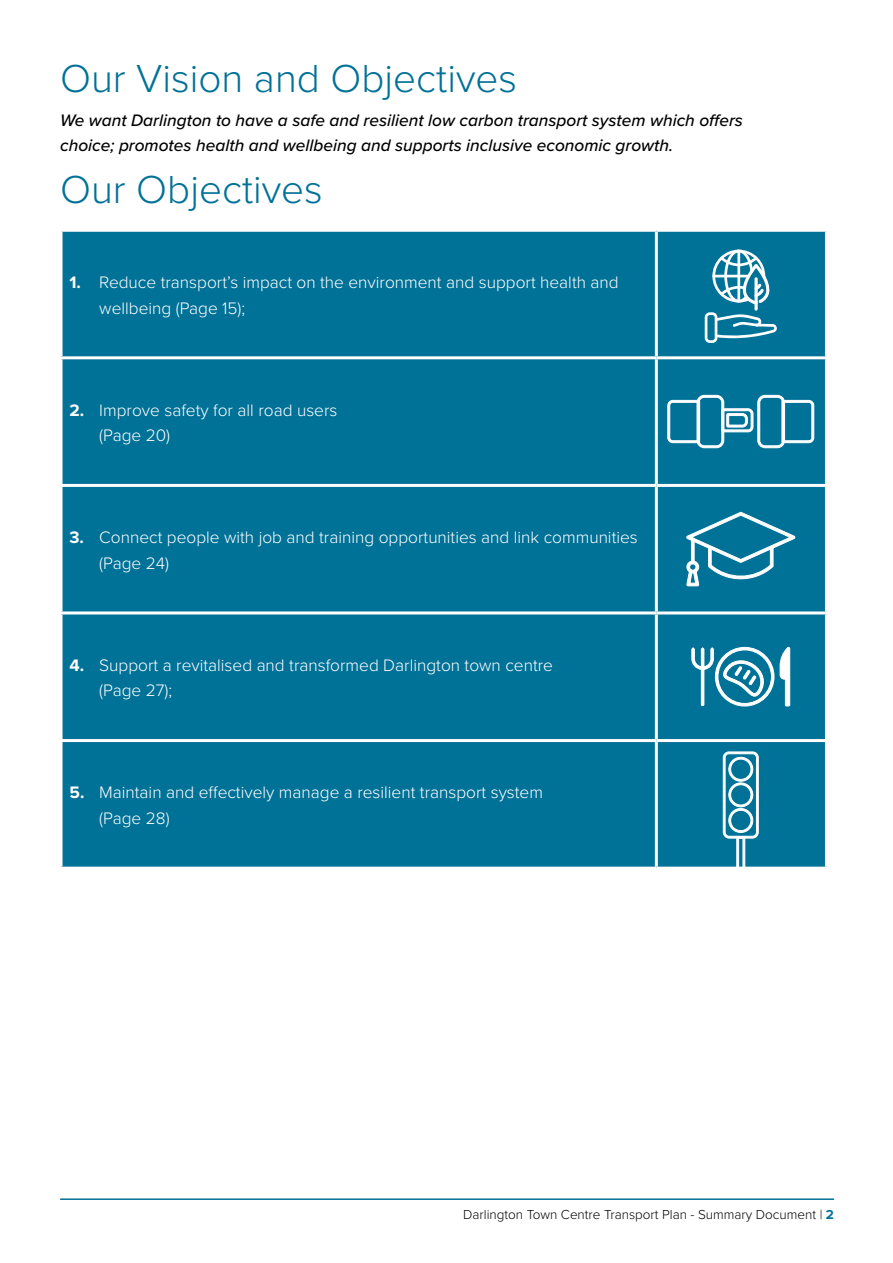
<style>
.page{position:relative;width:893px;height:1263px;background:#fff}
.page>*{position:absolute;margin:0;border:0;box-sizing:border-box;transform-origin:0 0}
.t1{font:300 40.5px "Proxima Nova";color:#007197}
.t2{font:300 17.25px/25.5px "Proxima Nova";color:#fff}
.t3{font:italic 500 17.25px/25.5px "Proxima Nova";color:#000}
.t4{font:300 13.5px "Proxima Nova";color:#000}
.s1{font-weight:700}
.s2{font-weight:700;color:#007197}
</style>
<div class="page">
<div style="left:63px;top:232px;width:762px;height:635px;background:#007197"></div>
<hr style="left:655px;top:232px;width:3px;height:124px;background:#fff">
<hr style="left:60px;top:356px;width:596px;height:3px;background:#fff">
<hr style="left:656px;top:356px;width:172px;height:3px;background:#fff">
<hr style="left:655px;top:359px;width:3px;height:125px;background:#fff">
<hr style="left:60px;top:484px;width:596px;height:3px;background:#fff">
<hr style="left:656px;top:484px;width:172px;height:3px;background:#fff">
<hr style="left:655px;top:487px;width:3px;height:124px;background:#fff">
<hr style="left:60px;top:611px;width:596px;height:3px;background:#fff">
<hr style="left:656px;top:611px;width:172px;height:3px;background:#fff">
<hr style="left:655px;top:614px;width:3px;height:125px;background:#fff">
<hr style="left:60px;top:739px;width:596px;height:3px;background:#fff">
<hr style="left:656px;top:739px;width:172px;height:3px;background:#fff">
<hr style="left:655px;top:742px;width:3px;height:125px;background:#fff">
<svg style="left:705px;top:312px;width:72px;height:31px"></svg>
<svg style="left:754px;top:277px;width:4px;height:34px"></svg>
<svg style="left:712px;top:250px;width:59px;height:55px"></svg>
<svg style="left:667px;top:395px;width:147px;height:53px"></svg>
<svg style="left:686px;top:511px;width:110px;height:76px"></svg>
<svg style="left:691px;top:646px;width:99px;height:61px"></svg>
<svg style="left:722px;top:751px;width:37px;height:116px"></svg>
<hr style="left:60px;top:1198px;width:774px;height:2px;background:#007197">
<h1 class="t1" style="left:60px;top:48px;width:458px">Our Vision and Objectives</h1>
<p class="t3" style="left:60px;top:106px;width:684px">We want Darlington to have a safe and resilient low carbon transport system which offers choice; promotes health and wellbeing and supports inclusive economic growth.</p>
<h1 class="t1" style="left:60px;top:159px;width:264px">Our Objectives</h1>
<p class="t2" style="left:99px;top:269px;width:521px;text-indent:-30px"><span class="s1">1.</span> Reduce transport’s impact on the environment and support health and wellbeing (Page 15);</p>
<p class="t2" style="left:99px;top:396px;width:240px;text-indent:-30px"><span class="s1">2.</span> Improve safety for all road users (Page 20)</p>
<p class="t2" style="left:99px;top:524px;width:540px;text-indent:-30px"><span class="s1">3.</span> Connect people with job and training opportunities and link communities (Page 24)</p>
<p class="t2" style="left:99px;top:651px;width:455px;text-indent:-30px"><span class="s1">4.</span> Support a revitalised and transformed Darlington town centre (Page 27);</p>
<p class="t2" style="left:99px;top:779px;width:445px;text-indent:-30px"><span class="s1">5.</span> Maintain and effectively manage a resilient transport system (Page 28)</p>
<p class="t4" style="left:463px;top:1205px;width:372px">Darlington Town Centre Transport Plan - Summary Document | <span class="s2">2</span></p>
</div>
